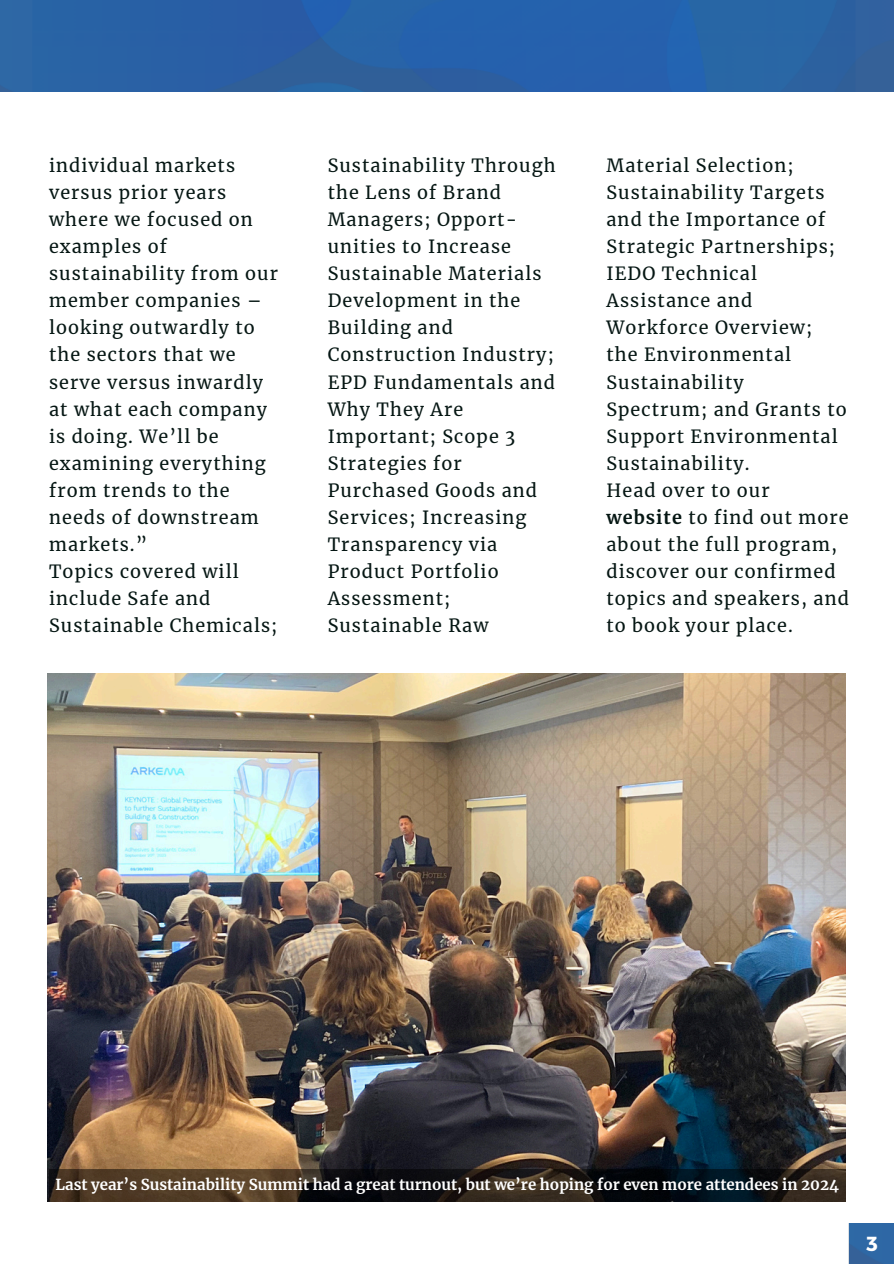
<style>
.page{position:relative;width:894px;height:1264px;background:#fff}
.page>*{position:absolute;margin:0;border:0;box-sizing:border-box;transform-origin:0 0}
.t1{font:700 20.4px "Montserrat";color:#fff}
.t2{font:18px/27px "Merriweather";letter-spacing:.06em;color:#051613}
.t3{font:700 15px "Merriweather";color:#fff}
.s1{font-weight:700}
</style>
<div class="page">
<img style="left:848px;top:1223px;width:45px;height:39px">
<img style="left:48px;top:673px;width:797px;height:528px">
<svg style="left:49px;top:1169px;width:796px;height:32px;background:#29221b"></svg>
<img style="left:0;top:0;width:893px;height:91px">
<h1 class="t2" style="left:49px;top:152px;width:230px">individual markets versus prior years where we focused on examples of sustainability from our member companies – looking outwardly to the sectors that we serve versus inwardly at what each company is doing. We’ll be examining everything from trends to the needs of downstream markets.”<br>Topics covered will include Safe and<br>Sustainable Chemicals;</h1>
<h1 class="t2" style="left:327px;top:152px;width:229px">Sustainability Through the Lens of Brand<br>Managers; Opport&shy;unities to Increase<br>Sustainable Materials<br>Development in the<br>Building and<br>Construction Industry;<br>EPD Fundamentals and<br>Why They Are<br>Important; Scope 3<br>Strategies for<br>Purchased Goods and<br>Services; Increasing<br>Transparency via<br>Product Portfolio<br>Assessment;<br>Sustainable Raw</h1>
<p class="t2" style="left:606px;top:152px;width:244px">Material Selection;<br>Sustainability Targets and the Importance of<br>Strategic Partnerships;<br>IEDO Technical<br>Assistance and<br>Workforce Overview;<br>the Environmental<br>Sustainability<br>Spectrum; and Grants to<br>Support Environmental<br>Sustainability.<br>Head over to our <span class="s1">website</span> to find out more about the full program, discover our confirmed topics and speakers, and to book your place.</p>
<p class="t3" style="left:56px;top:1175px;width:784px">Last year’s Sustainability Summit had a great turnout, but we’re hoping for even more attendees in 2024</p>
<p class="t1" style="left:866px;top:1230px;width:13px">3</p>
</div>
